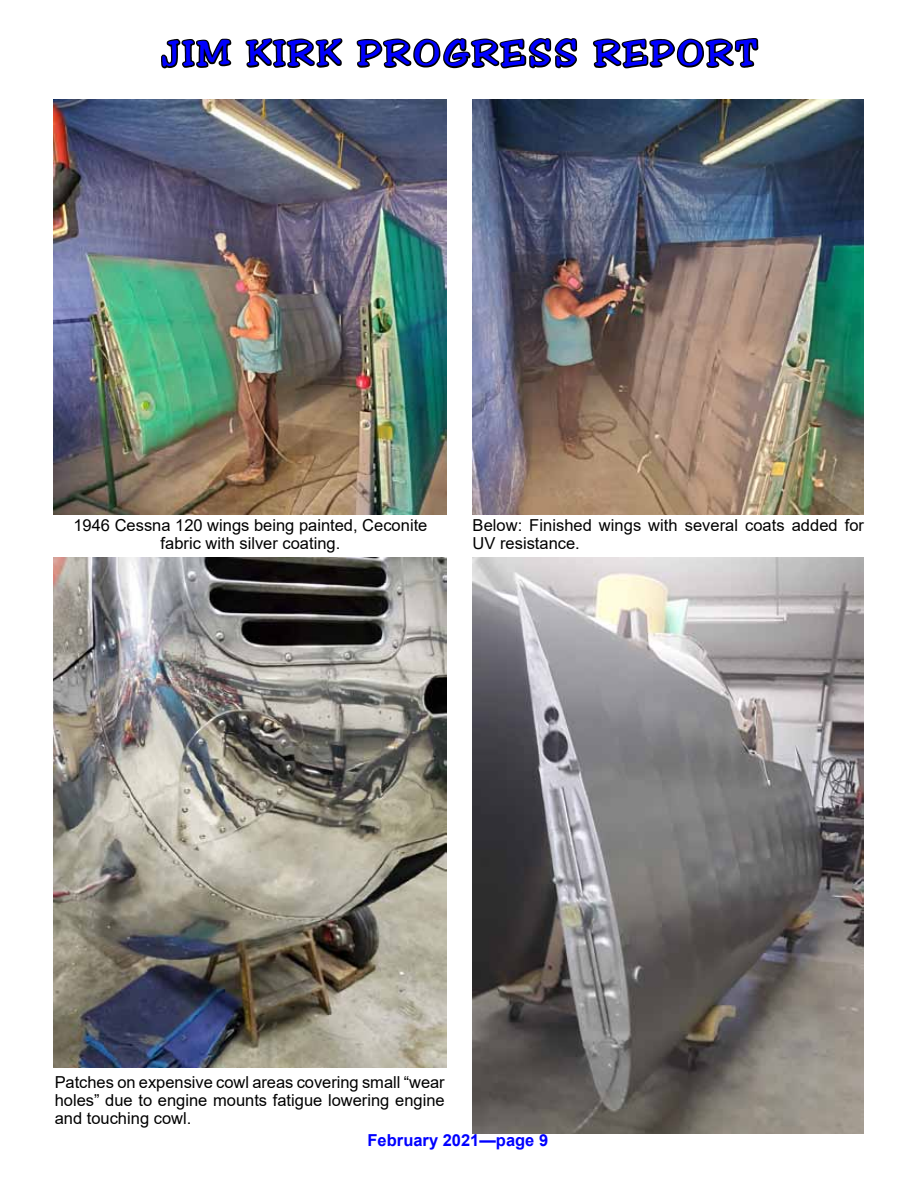
<style>
.page{position:relative;width:918px;height:1188px;background:#fff}
.page>*{position:absolute;margin:0;border:0;box-sizing:border-box;transform-origin:0 0}
.t1{font:36px "Jester";letter-spacing:.09em;color:#00f;scale:1.09 1}
.t2{font:16.5px/18px "Arial";color:#000;text-align:center}
.t3{font:700 16.5px "Arial";color:#00f}
</style>
<div class="page">
<svg style="left:161px;top:38px;width:71px;height:31px"></svg>
<svg style="left:245px;top:38px;width:98px;height:30px"></svg>
<svg style="left:356px;top:38px;width:222px;height:31px"></svg>
<svg style="left:590px;top:38px;width:171px;height:62px"></svg>
<img style="left:473px;top:100px;width:391px;height:414px">
<img style="left:53px;top:100px;width:393px;height:414px">
<img style="left:54px;top:557px;width:392px;height:510px">
<img style="left:472px;top:557px;width:392px;height:577px">
<h1 class="t1" style="left:163px;top:32px;width:547px">JIM KIRK PROGRESS REPORT</h1>
<p class="t2" style="left:73px;top:516px;width:356px">1946 Cessna 120 wings being painted, Ceconite fabric with silver coating.</p>
<p class="t2" style="left:473px;top:517px;width:393px;text-align:left">Below: Finished wings with several coats added for<br>UV resistance.</p>
<p class="t2" style="left:55px;top:1073px;width:392px;text-align:justify">Patches on expensive cowl areas covering small “wear holes” due to engine mounts fatigue lowering engine and touching cowl.</p>
<p class="t3" style="left:368px;top:1129px;width:182px">February 2021—page 9</p>
</div>
